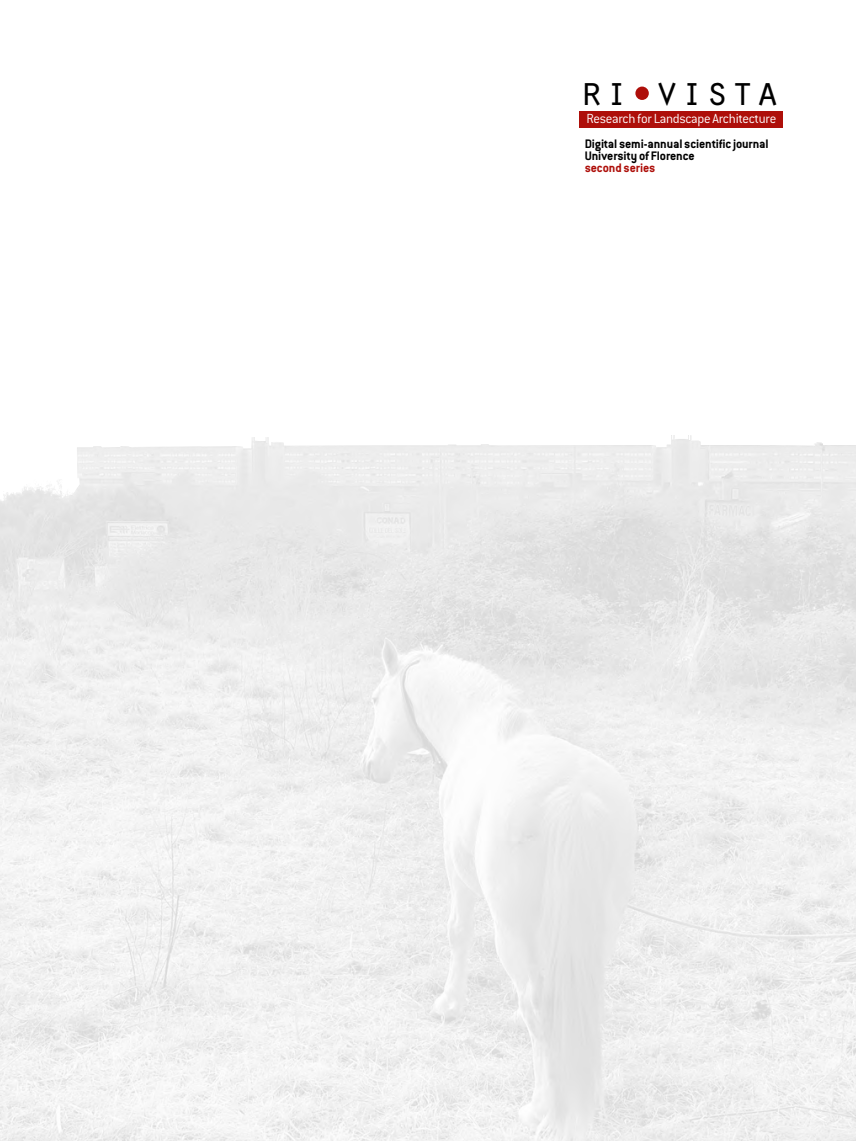
<style>
.page{position:relative;width:856px;height:1141px;background:#fff}
.page>*{position:absolute;margin:0;border:0;box-sizing:border-box;transform-origin:0 0}
.t1{font:42px "Orator Std";color:#000}
.t2{font:300 14.53px "Conduit ITC";letter-spacing:-.02em;color:#fff}
.t3{font:700 13.65px/12.2px "Conduit ITC";letter-spacing:-.005em;color:#000}
.t4{font:700 13.65px "Conduit ITC";letter-spacing:-.005em;color:#ae0f0a}
</style>
<div class="page">
<div style="left:579px;top:111px;width:204px;height:16px;background:#ae0f0a"></div>
<div style="left:635px;top:87px;width:14px;height:13px;background:#ae0f0a;border-radius:50%"></div>
<img style="left:0;top:435px;width:856px;height:706px">
<h1 class="t1" style="left:579px;top:61px;width:203px">ri-vista</h1>
<p class="t3" style="left:585px;top:137px;width:185px">Digital semi-annual scientific journal<br>University of Florence</p>
<p class="t4" style="left:585px;top:160px;width:72px">second series</p>
<p class="t2" style="left:586px;top:111px;width:191px">Research for Landscape Architecture</p>
</div>
